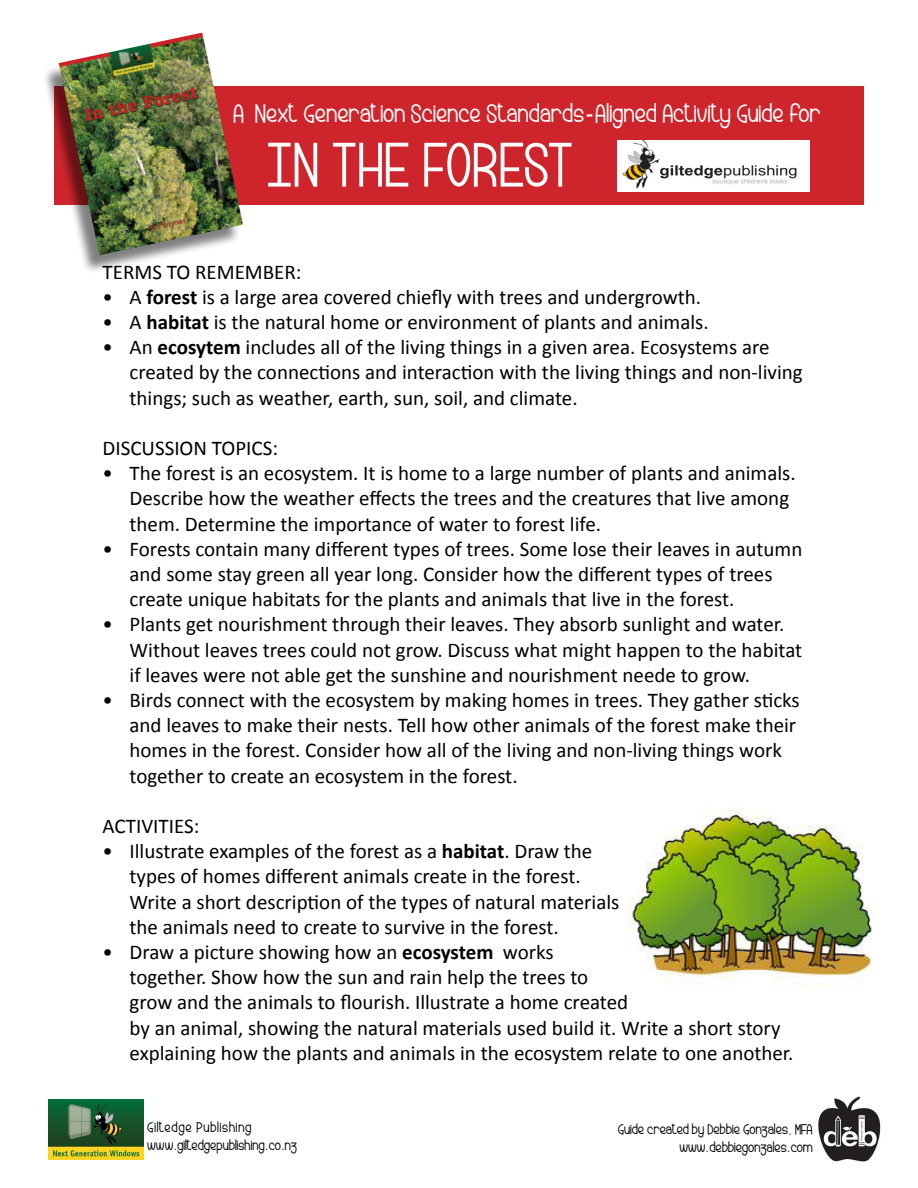
<style>
.page{position:relative;width:918px;height:1188px;background:#fff}
.page>*{position:absolute;margin:0;border:0;box-sizing:border-box;transform-origin:0 0}
.t1{font:63px "Peanut Butter Cookies";color:#fff}
.t2{font:27px "Peanut Butter Cookies";color:#fff}
.t3{font:21px/25.2px "Calibri";color:#000}
.t4{font:15px/18px "Peanut Butter Cookies";color:#000}
.s1{font-weight:700}
</style>
<div class="page">
<div style="left:54px;top:86px;width:810px;height:119px;background:#ce252c"></div>
<div style="left:42px;top:37px;width:199px;height:237px;background:#000;opacity:.5"></div>
<img style="left:59px;top:33px;width:184px;height:222px">
<img style="left:617px;top:140px;width:193px;height:51px">
<img style="left:629px;top:808px;width:246px;height:179px">
<img style="left:49px;top:1099px;width:95px;height:61px">
<img style="left:818px;top:1097px;width:63px;height:65px">
<p class="t2" style="left:233px;top:100px;width:589px">A Next Generation Science Standards-Aligned Activity Guide for</p>
<h1 class="t1" style="left:266px;top:133px;width:309px">IN THE FOREST</h1>
<p class="t3" style="left:103px;top:259px;width:201px">TERMS TO REMEMBER:</p>
<p class="t3" style="left:103px;top:284px;width:600px">• A <span class="s1">forest</span> is a large area covered chiefly with trees and undergrowth.</p>
<p class="t3" style="left:103px;top:309px;width:608px">• A <span class="s1">habitat</span> is the natural home or environment of plants and animals.</p>
<p class="t3" style="left:130px;top:335px;width:675px;text-indent:-27px">• An <span class="s1">ecosytem</span> includes all of the living things in a given area. Ecosystems are created by the connections and interaction with the living things and non-living things; such as weather, earth, sun, soil, and climate.</p>
<p class="t3" style="left:103px;top:435px;width:177px">DISCUSSION TOPICS:</p>
<p class="t3" style="left:130px;top:461px;width:668px;text-indent:-27px">• The forest is an ecosystem. It is home to a large number of plants and animals.<br>Describe how the weather effects the trees and the creatures that live among them. Determine the importance of water to forest life.</p>
<p class="t3" style="left:130px;top:536px;width:674px;text-indent:-27px">• Forests contain many different types of trees. Some lose their leaves in autumn and some stay green all year long. Consider how the different types of trees create unique habitats for the plants and animals that live in the forest.</p>
<p class="t3" style="left:130px;top:612px;width:674px;text-indent:-27px">• Plants get nourishment through their leaves. They absorb sunlight and water.<br>Without leaves trees could not grow. Discuss what might happen to the habitat if leaves were not able get the sunshine and nourishment neede to grow.</p>
<p class="t3" style="left:130px;top:687px;width:672px;text-indent:-27px">• Birds connect with the ecosystem by making homes in trees. They gather sticks and leaves to make their nests. Tell how other animals of the forest make their homes in the forest. Consider how all of the living and non-living things work together to create an ecosystem in the forest.</p>
<p class="t3" style="left:103px;top:813px;width:98px">ACTIVITIES:</p>
<p class="t3" style="left:130px;top:839px;width:491px;text-indent:-27px">• Illustrate examples of the forest as a <span class="s1">habitat</span>. Draw the types of homes different animals create in the forest.<br>Write a short description of the types of natural materials the animals need to create to survive in the forest.</p>
<p class="t3" style="left:130px;top:939px;width:665px;text-indent:-27px">• Draw a picture showing how an <span class="s1">ecosystem</span> works<br>together. Show how the sun and rain help the trees to<br>grow and the animals to flourish. Illustrate a home created<br>by an animal, showing the natural materials used build it. Write a short story explaining how the plants and animals in the ecosystem relate to one another.</p>
<p class="t4" style="left:147px;top:1119px;width:151px">Giltedge Publishing www.giltedgepublishing.co.nz</p>
<p class="t4" style="left:618px;top:1121px;width:196px;text-align:right">Guide created by Debbie Gonzales, MFA www.debbiegonzales.com</p>
</div>
